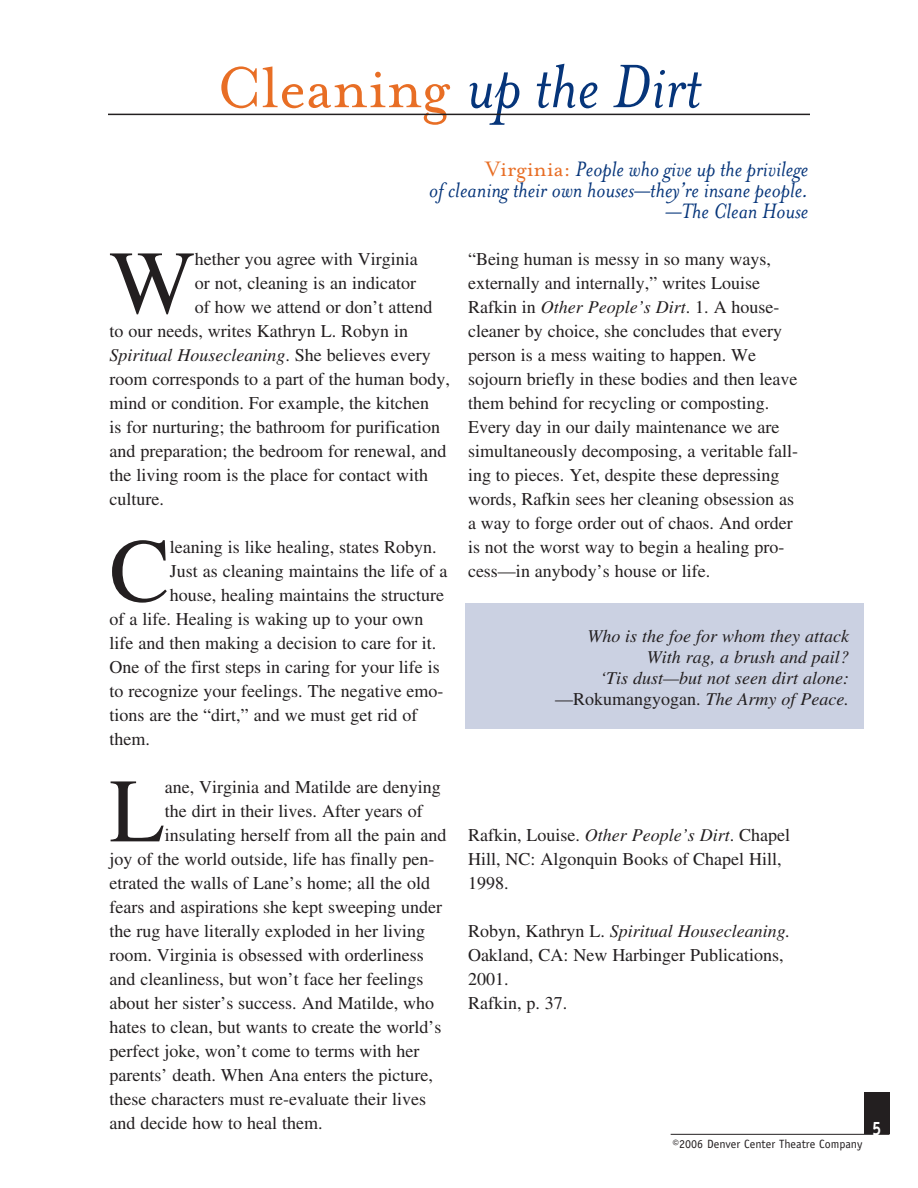
<style>
.page{position:relative;width:918px;height:1188px;background:#fff}
.page>*{position:absolute;margin:0;border:0;box-sizing:border-box;transform-origin:0 0}
.t1{font:90.45px "Times";color:#231f20}
.t2{font:italic 70.5px "Mrs Eaves";color:#06357a}
.t3{font:italic 24px/21px "Mrs Eaves";color:#06357a;text-align:right}
.t4{font:700 19.5px "Officina Sans Std";color:#fff;scale:.85 1}
.t5{font:18px/24px "Times";color:#231f20}
.t6{font:italic 18px/21px "Times";color:#231f20;text-align:right}
.t7{font:12px "Officina Sans Std";color:#231f20}
.s1{font-family:"Mrs Eaves Roman";font-style:normal;font-size:66px;color:#e86e25}
.s2{font-family:"Mrs Eaves Roman";font-style:normal;color:#e86e25}
.s3{font-style:normal}
.s4{font-style:italic}
</style>
<div class="page">
<hr style="left:671px;top:1134px;width:218px;height:1px;background:#231f20">
<div style="left:864px;top:1093px;width:25px;height:41px;background:#231f20"></div>
<hr style="left:108px;top:114px;width:702px;height:1px;background:#231f20">
<div style="left:466px;top:603px;width:398px;height:126px;background:#cbd1e2"></div>
<h2 class="t2" style="left:217px;top:48px;width:486px"><span class="s1">Cleaning</span> up the Dirt</h2>
<h3 class="t3" style="left:429px;top:159px;width:381px"><span class="s2">Virginia:</span> People who give up the privilege<br>of cleaning their own houses—they’re insane people. —The Clean House</h3>
<h1 class="t1" style="left:110px;top:232px;width:87px">W</h1>
<p class="t5" style="left:195px;top:247px;width:224px">hether you agree with Virginia</p>
<p class="t5" style="left:195px;top:271px;width:223px">or not, cleaning is an indicator</p>
<p class="t5" style="left:195px;top:295px;width:239px">of how we attend or don’t attend</p>
<p class="t5" style="left:109px;top:319px;width:300px">to our needs, writes Kathryn L. Robyn in</p>
<p class="t6" style="left:109px;top:345px;width:323px">Spiritual Housecleaning<span class="s3">. She believes every</span></p>
<p class="t5" style="left:109px;top:367px;width:342px">room corresponds to a part of the human body,</p>
<p class="t5" style="left:109px;top:391px;width:321px">mind or condition. For example, the kitchen</p>
<p class="t5" style="left:109px;top:415px;width:332px">is for nurturing; the bathroom for purification</p>
<p class="t5" style="left:109px;top:439px;width:339px">and preparation; the bedroom for renewal, and</p>
<p class="t5" style="left:109px;top:463px;width:320px">the living room is the place for contact with</p>
<p class="t5" style="left:109px;top:487px;width:56px">culture.</p>
<h1 class="t1" style="left:110px;top:520px;width:62px">C</h1>
<p class="t5" style="left:170px;top:535px;width:268px">leaning is like healing, states Robyn.</p>
<p class="t5" style="left:170px;top:559px;width:279px">Just as cleaning maintains the life of a</p>
<p class="t5" style="left:170px;top:583px;width:276px">house, healing maintains the structure</p>
<p class="t5" style="left:109px;top:607px;width:316px">of a life. Healing is waking up to your own</p>
<p class="t5" style="left:109px;top:631px;width:328px">life and then making a decision to care for it.</p>
<p class="t5" style="left:109px;top:655px;width:332px">One of the first steps in caring for your life is</p>
<p class="t5" style="left:109px;top:679px;width:336px">to recognize your feelings. The negative emo-</p>
<p class="t5" style="left:109px;top:703px;width:309px">tions are the “dirt,” and we must get rid of</p>
<p class="t5" style="left:109px;top:727px;width:42px">them.</p>
<h1 class="t1" style="left:110px;top:760px;width:57px">L</h1>
<p class="t5" style="left:165px;top:775px;width:278px">ane, Virginia and Matilde are denying</p>
<p class="t5" style="left:165px;top:799px;width:260px">the dirt in their lives. After years of</p>
<p class="t5" style="left:165px;top:823px;width:283px">insulating herself from all the pain and</p>
<p class="t5" style="left:110px;top:847px;width:327px">joy of the world outside, life has finally pen-</p>
<p class="t5" style="left:110px;top:871px;width:322px">etrated the walls of Lane’s home; all the old</p>
<p class="t5" style="left:110px;top:895px;width:334px">fears and aspirations she kept sweeping under</p>
<p class="t5" style="left:110px;top:919px;width:317px">the rug have literally exploded in her living</p>
<p class="t5" style="left:110px;top:943px;width:316px">room. Virginia is obsessed with orderliness</p>
<p class="t5" style="left:110px;top:967px;width:316px">and cleanliness, but won’t face her feelings</p>
<p class="t5" style="left:110px;top:991px;width:326px">about her sister’s success. And Matilde, who</p>
<p class="t5" style="left:110px;top:1015px;width:334px">hates to clean, but wants to create the world’s</p>
<p class="t5" style="left:110px;top:1039px;width:312px">perfect joke, won’t come to terms with her</p>
<p class="t5" style="left:110px;top:1063px;width:325px">parents’ death. When Ana enters the picture,</p>
<p class="t5" style="left:110px;top:1087px;width:318px">these characters must re-evaluate their lives</p>
<p class="t5" style="left:110px;top:1111px;width:215px">and decide how to heal them.</p>
<p class="t5" style="left:468px;top:247px;width:332px">“Being human is messy in so many ways, externally and internally,” writes Louise Rafkin in <span class="s4">Other People’s Dirt</span>. 1. A house&shy;cleaner by choice, she concludes that every person is a mess waiting to happen. We sojourn briefly in these bodies and then leave them behind for recycling or composting.<br>Every day in our daily maintenance we are simultaneously decomposing, a veritable fall&shy;ing to pieces. Yet, despite these depressing words, Rafkin sees her cleaning obsession as a way to forge order out of chaos. And order is not the worst way to begin a healing pro&shy;cess—in anybody’s house or life.</p>
<p class="t6" style="left:555px;top:625px;width:295px">Who is the foe for whom they attack<br>With rag, a brush and pail?<br>‘Tis dust—but not seen dirt alone: <span class="s3">—Rokumangyogan.</span> The Army of Peace.</p>
<p class="t5" style="left:468px;top:823px;width:324px">Rafkin, Louise. <span class="s4">Other People’s Dirt</span>. Chapel<br>Hill, NC: Algonquin Books of Chapel Hill,<br>1998.</p>
<p class="t5" style="left:468px;top:919px;width:324px">Robyn, Kathryn L. <span class="s4">Spiritual Housecleaning.<br></span>Oakland, CA: New Harbinger Publications,<br>2001.<br>Rafkin, p. 37.</p>
<p class="t7" style="left:673px;top:1137px;width:191px">©2006 Denver Center Theatre Company</p>
<p class="t4" style="left:872px;top:1117px;width:12px">5</p>
</div>
